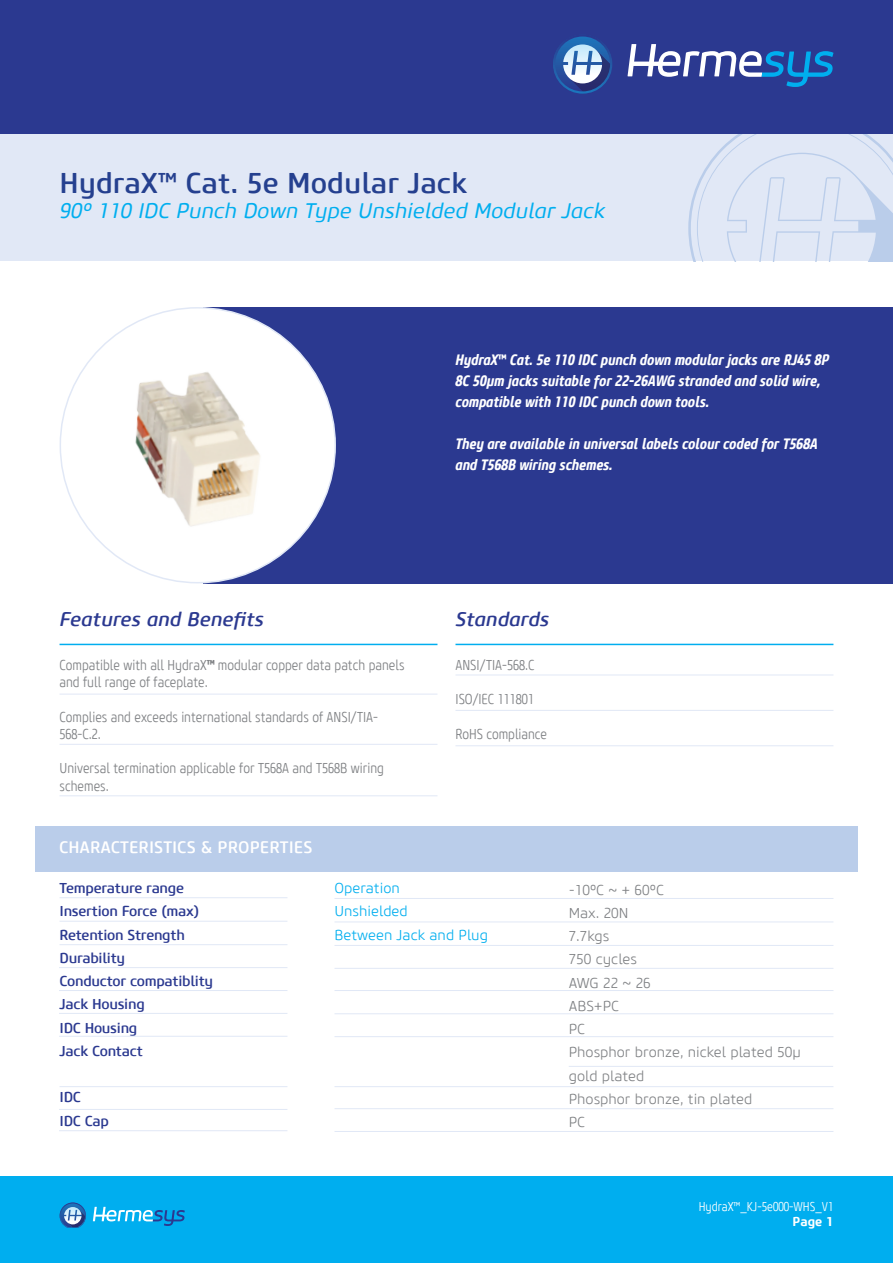
<style>
.page{position:relative;width:893px;height:1263px;background:#fff}
.page>*{position:absolute;margin:0;border:0;box-sizing:border-box;transform-origin:0 0}
.t1{font:500 28.5px "Core Sans M55";color:#25408f}
.t2{font:italic 21px "Core Sans M45";color:#00aeef}
.t3{font:italic 500 19.5px "Core Sans M55";color:#2b3990}
.t4{font:500 16.5px "Core Sans M55";color:#fff}
.t5{font:italic 700 15px/21px "Core Sans M67 Cn";color:#fff}
.t6{font:300 14.25px/17.2px "Core Sans M37 Cn";color:#808285}
.t7{font:500 14.25px/23.2px "Core Sans M55";letter-spacing:-.02em;color:#2b3990}
.t8{font:300 14.25px/23.2px "Core Sans M35";color:#808285}
.t9{font:300 14.25px/23.2px "Core Sans M35";color:#00aeef}
.t10{font:300 12.75px "Core Sans M37 Cn";color:#fff}
.t11{font:700 12.75px "Core Sans M65";color:#fff}
.s1{font-family:"Core Sans M67 Cn";font-weight:700;font-style:italic}
</style>
<div class="page">
<div style="left:0;top:123px;width:893px;height:138px;background:#e1e8f6"></div>
<div style="left:0;top:1177px;width:893px;height:86px;background:#00aeef"></div>
<svg style="left:93px;top:1207px;width:92px;height:19px"></svg>
<svg style="left:60px;top:1202px;width:26px;height:25px"></svg>
<svg style="left:688px;top:134px;width:205px;height:127px"></svg>
<div style="left:0;top:0;width:893px;height:134px;background:#2b3990"></div>
<svg style="left:628px;top:44px;width:205px;height:43px"></svg>
<svg style="left:553px;top:36px;width:59px;height:58px"></svg>
<div style="left:35px;top:826px;width:823px;height:45px;background:#bacdea"></div>
<div style="left:203px;top:307px;width:690px;height:276px;background:#2b3990"></div>
<hr style="left:60px;top:644px;width:377px;height:1px;background:#00aeef">
<hr style="left:455px;top:644px;width:378px;height:1px;background:#00aeef">
<hr style="left:60px;top:744px;width:377px;height:1px;background:#e1e8f6">
<hr style="left:455px;top:745px;width:378px;height:1px;background:#e1e8f6">
<hr style="left:60px;top:795px;width:377px;height:1px;background:#e1e8f6">
<hr style="left:455px;top:710px;width:378px;height:1px;background:#e1e8f6">
<hr style="left:60px;top:694px;width:377px;height:1px;background:#e1e8f6">
<hr style="left:455px;top:675px;width:378px;height:1px;background:#e1e8f6">
<hr style="left:60px;top:921px;width:227px;height:1px;background:#e1e8f6">
<hr style="left:60px;top:944px;width:227px;height:1px;background:#e1e8f6">
<hr style="left:59px;top:967px;width:228px;height:1px;background:#e1e8f6">
<hr style="left:59px;top:990px;width:228px;height:1px;background:#e1e8f6">
<hr style="left:59px;top:1013px;width:228px;height:1px;background:#e1e8f6">
<hr style="left:59px;top:1036px;width:228px;height:1px;background:#e1e8f6">
<hr style="left:334px;top:898px;width:499px;height:1px;background:#e1e8f6">
<hr style="left:334px;top:921px;width:499px;height:1px;background:#e1e8f6">
<hr style="left:334px;top:945px;width:499px;height:1px;background:#e1e8f6">
<hr style="left:334px;top:968px;width:499px;height:1px;background:#e1e8f6">
<hr style="left:334px;top:990px;width:499px;height:1px;background:#e1e8f6">
<hr style="left:334px;top:1013px;width:499px;height:1px;background:#e1e8f6">
<hr style="left:334px;top:1036px;width:499px;height:1px;background:#e1e8f6">
<img style="left:60px;top:308px;width:275px;height:275px;border-radius:137px">
<hr style="left:60px;top:897px;width:227px;height:1px;background:#e1e8f6">
<hr style="left:60px;top:1086px;width:227px;height:1px;background:#e1e8f6">
<hr style="left:569px;top:1066px;width:264px;height:1px;background:#e1e8f6">
<hr style="left:334px;top:1086px;width:499px;height:1px;background:#e1e8f6">
<hr style="left:59px;top:1109px;width:228px;height:1px;background:#e1e8f6">
<hr style="left:334px;top:1108px;width:499px;height:1px;background:#e1e8f6">
<hr style="left:59px;top:1130px;width:228px;height:1px;background:#e1e8f6">
<hr style="left:334px;top:1131px;width:499px;height:1px;background:#e1e8f6">
<h1 class="t1" style="left:60px;top:165px;width:409px">HydraX™ Cat. 5e Modular Jack</h1>
<h2 class="t2" style="left:60px;top:198px;width:547px">90º 110 IDC Punch Down Type Unshielded Modular Jack</h2>
<p class="t5" style="left:455px;top:349px;width:375px">HydraX™ Cat. 5e 110 IDC punch down modular jacks are RJ45 8P<br>8C 50μm jacks suitable for 22-26AWG stranded and solid wire, compatible with 110 IDC punch down tools.</p>
<p class="t5" style="left:455px;top:433px;width:364px">They are available in universal labels colour coded for T568A and T568B wiring schemes.</p>
<h3 class="t3" style="left:60px;top:607px;width:206px">Features and Benefits</h3>
<h3 class="t3" style="left:455px;top:607px;width:95px">Standards</h3>
<p class="t6" style="left:60px;top:657px;width:347px">Compatible with all HydraX<span class="s1">™</span> modular copper data patch panels and full range of faceplate.</p>
<p class="t6" style="left:60px;top:708px;width:320px">Complies and exceeds international standards of ANSI/TIA-<br>568-C.2.</p>
<p class="t6" style="left:60px;top:760px;width:326px">Universal termination applicable for T568A and T568B wiring schemes.</p>
<p class="t6" style="left:455px;top:656px;width:81px">ANSI/TIA-568.C</p>
<p class="t6" style="left:455px;top:691px;width:80px">ISO/IEC 111801</p>
<p class="t6" style="left:455px;top:725px;width:93px">RoHS compliance</p>
<p class="t4" style="left:59px;top:837px;width:255px">CHARACTERISTICS &amp; PROPERTIES</p>
<p class="t7" style="left:60px;top:877px;width:155px">Temperature range<br>Insertion Force (max)<br>Retention Strength<br>Durability<br>Conductor compatiblity<br>Jack Housing<br>IDC Housing<br>Jack Contact</p>
<p class="t7" style="left:60px;top:1086px;width:51px">IDC<br>IDC Cap</p>
<p class="t9" style="left:334px;top:877px;width:155px">Operation<br>Unshielded<br>Between Jack and Plug</p>
<p class="t8" style="left:569px;top:878px;width:234px">-10ºC ~ + 60ºC<br>Max. 20N<br>7.7kgs<br>750 cycles<br>AWG 22 ~ 26<br>ABS+PC<br>PC<br>Phosphor bronze, nickel plated 50μ gold plated<br>Phosphor bronze, tin plated<br>PC</p>
<p class="t10" style="left:699px;top:1199px;width:136px">HydraX™_KJ-5e000-WHS_V1</p>
<p class="t11" style="left:792px;top:1214px;width:42px">Page 1</p>
</div>
